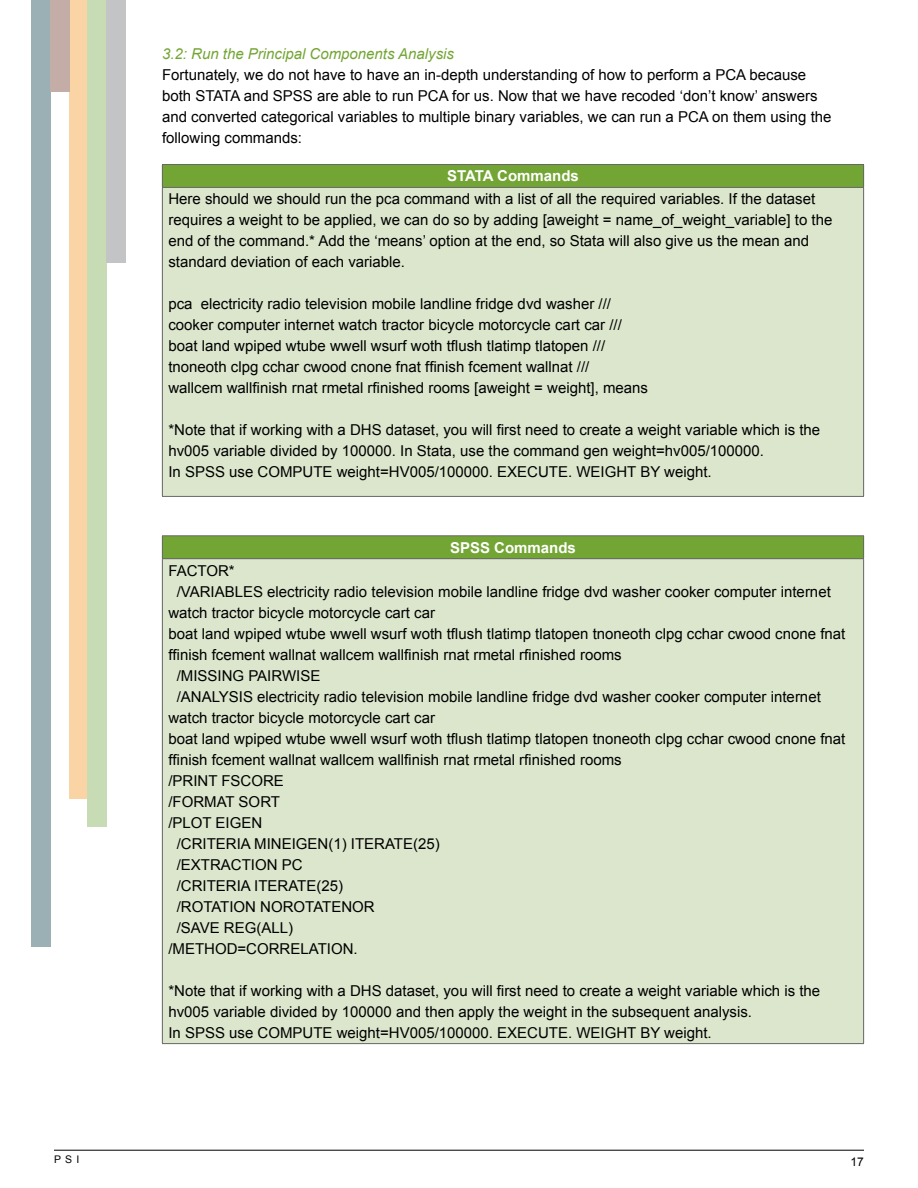
<style>
.page{position:relative;width:918px;height:1188px;background:#fff}
.page>*{position:absolute;margin:0;border:0;box-sizing:border-box;transform-origin:0 0}
.t1{font:15px/21px "Arial";color:#000}
.t2{font:italic 15px "Arial";color:#73a534}
.t3{font:700 15px "Arial";color:#fff}
.t4{font:12px "Arial";color:#000}
.t5{font:10.5px "Arial";color:#000}
</style>
<div class="page">
<hr style="left:54px;top:1150px;width:810px;height:1px;background:#000">
<div style="left:162px;top:165px;width:702px;height:22px;background:#73a534"></div>
<div style="left:162px;top:187px;width:702px;height:309px;background:#dbe6cc"></div>
<hr style="left:162px;top:164px;width:702px;height:1px;background:#666767">
<svg style="left:162px;top:165px;width:1px;height:22px"></svg>
<svg style="left:863px;top:165px;width:1px;height:22px"></svg>
<hr style="left:162px;top:187px;width:702px;height:1px;background:#666767">
<hr style="left:162px;top:188px;width:1px;height:308px;background:#666767">
<hr style="left:863px;top:188px;width:1px;height:308px;background:#666767">
<hr style="left:162px;top:496px;width:702px;height:1px;background:#666767">
<div style="left:162px;top:536px;width:702px;height:23px;background:#73a534"></div>
<div style="left:162px;top:559px;width:702px;height:485px;background:#dbe6cc"></div>
<hr style="left:162px;top:535px;width:702px;height:1px;background:#666767">
<svg style="left:162px;top:536px;width:1px;height:22px"></svg>
<svg style="left:863px;top:536px;width:1px;height:22px"></svg>
<hr style="left:162px;top:558px;width:702px;height:1px;background:#666767">
<hr style="left:162px;top:559px;width:1px;height:484px;background:#666767">
<hr style="left:863px;top:559px;width:1px;height:484px;background:#666767">
<hr style="left:162px;top:1043px;width:702px;height:1px;background:#666767">
<div style="left:69px;top:0;width:19px;height:798px;background:#fbd4a5"></div>
<div style="left:31px;top:0;width:19px;height:946px;background:#9ab0b5"></div>
<div style="left:50px;top:0;width:19px;height:92px;background:#c3ada6"></div>
<div style="left:88px;top:0;width:19px;height:827px;background:#c7dbb4"></div>
<div style="left:107px;top:0;width:19px;height:262px;background:#c2c4c6"></div>
<p class="t2" style="left:162px;top:44px;width:294px">3.2: Run the Principal Components Analysis</p>
<p class="t1" style="left:162px;top:64px;width:671px">Fortunately, we do not have to have an in-depth understanding of how to perform a PCA because both STATA and SPSS are able to run PCA for us. Now that we have recoded ‘don’t know’ answers and converted categorical variables to multiple binary variables, we can run a PCA on them using the following commands:</p>
<p class="t3" style="left:447px;top:166px;width:133px">STATA Commands</p>
<p class="t1" style="left:168px;top:189px;width:666px">Here should we should run the pca command with a list of all the required variables. If the dataset requires a weight to be applied, we can do so by adding [aweight = name_of_weight_variable] to the end of the command.* Add the ‘means’ option at the end, so Stata will also give us the mean and standard deviation of each variable.</p>
<p class="t1" style="left:168px;top:294px;width:481px">pca electricity radio television mobile landline fridge dvd washer /// cooker computer internet watch tractor bicycle motorcycle cart car /// boat land wpiped wtube wwell wsurf woth tflush tlatimp tlatopen /// tnoneoth clpg cchar cwood cnone fnat ffinish fcement wallnat ///<br>wallcem wallfinish rnat rmetal rfinished rooms [aweight = weight], means</p>
<p class="t1" style="left:168px;top:420px;width:653px">*Note that if working with a DHS dataset, you will first need to create a weight variable which is the hv005 variable divided by 100000. In Stata, use the command gen weight=hv005/100000.<br>In SPSS use COMPUTE weight=HV005/100000. EXECUTE. WEIGHT BY weight.</p>
<p class="t3" style="left:450px;top:538px;width:127px">SPSS Commands</p>
<p class="t1" style="left:168px;top:560px;width:68px">FACTOR*</p>
<p class="t1" style="left:177px;top:581px;width:656px">/VARIABLES electricity radio television mobile landline fridge dvd washer cooker computer internet</p>
<p class="t1" style="left:168px;top:602px;width:268px">watch tractor bicycle motorcycle cart car</p>
<p class="t1" style="left:168px;top:623px;width:678px">boat land wpiped wtube wwell wsurf woth tflush tlatimp tlatopen tnoneoth clpg cchar cwood cnone fnat</p>
<p class="t1" style="left:168px;top:644px;width:455px">ffinish fcement wallnat wallcem wallfinish rnat rmetal rfinished rooms</p>
<p class="t1" style="left:177px;top:665px;width:145px">/MISSING PAIRWISE</p>
<p class="t1" style="left:177px;top:686px;width:646px">/ANALYSIS electricity radio television mobile landline fridge dvd washer cooker computer internet</p>
<p class="t1" style="left:168px;top:707px;width:268px">watch tractor bicycle motorcycle cart car</p>
<p class="t1" style="left:168px;top:728px;width:678px">boat land wpiped wtube wwell wsurf woth tflush tlatimp tlatopen tnoneoth clpg cchar cwood cnone fnat</p>
<p class="t1" style="left:168px;top:749px;width:455px">ffinish fcement wallnat wallcem wallfinish rnat rmetal rfinished rooms</p>
<p class="t1" style="left:168px;top:770px;width:117px">/PRINT FSCORE</p>
<p class="t1" style="left:168px;top:791px;width:113px">/FORMAT SORT</p>
<p class="t1" style="left:168px;top:812px;width:95px">/PLOT EIGEN</p>
<p class="t1" style="left:177px;top:833px;width:265px">/CRITERIA MINEIGEN(1) ITERATE(25)</p>
<p class="t1" style="left:177px;top:854px;width:127px">/EXTRACTION PC</p>
<p class="t1" style="left:177px;top:875px;width:168px">/CRITERIA ITERATE(25)</p>
<p class="t1" style="left:177px;top:896px;width:200px">/ROTATION NOROTATENOR</p>
<p class="t1" style="left:177px;top:917px;width:118px">/SAVE REG(ALL)</p>
<p class="t1" style="left:168px;top:938px;width:191px">/METHOD=CORRELATION.</p>
<p class="t1" style="left:168px;top:980px;width:653px">*Note that if working with a DHS dataset, you will first need to create a weight variable which is the hv005 variable divided by 100000 and then apply the weight in the subsequent analysis.<br>In SPSS use COMPUTE weight=HV005/100000. EXECUTE. WEIGHT BY weight.</p>
<p class="t5" style="left:54px;top:1153px;width:27px">PSI</p>
<p class="t4" style="left:851px;top:1153px;width:15px">17</p>
</div>
